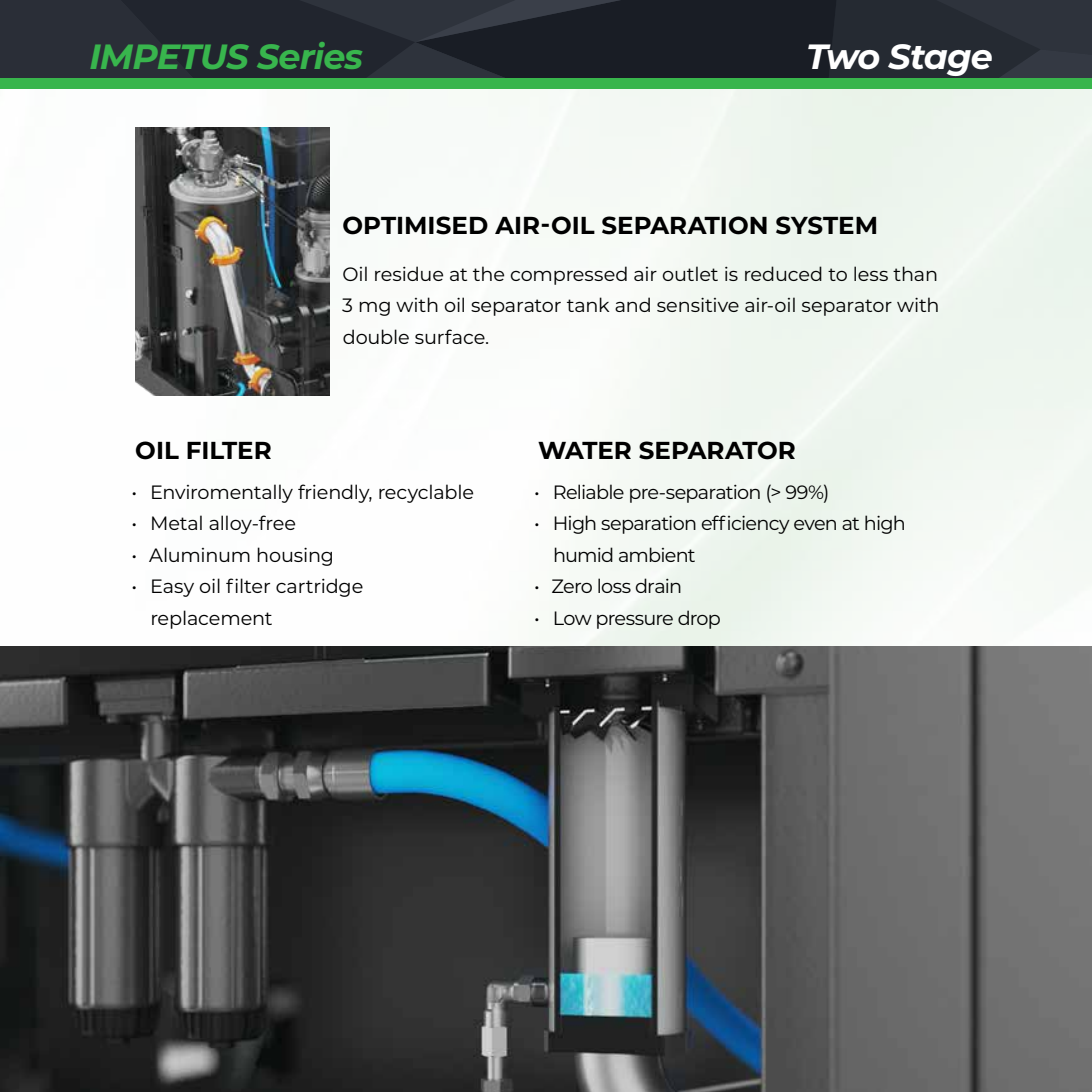
<style>
.page{position:relative;width:1092px;height:1092px;background:#fff}
.page>*{position:absolute;margin:0;border:0;box-sizing:border-box;transform-origin:0 0}
.t1{font:italic 700 35px "Montserrat";letter-spacing:-.025em;color:#38b54d}
.t2{font:italic 700 35px "Montserrat";letter-spacing:-.035em;color:#fff}
.t3{font:700 24.5px "Montserrat";color:#000}
.t4{font:19.25px/31.5px "Montserrat";letter-spacing:-.02em;color:#000;text-align:justify}
.t5{font:19.25px/31.5px "Montserrat";letter-spacing:-.045em;color:#000}
.t6{font:19.25px "Montserrat";letter-spacing:-.04em;color:#000}
</style>
<div class="page">
<img style="left:152px;top:107px;width:939px;height:539px">
<svg style="left:847px;top:0;width:244px;height:107px;background:#4d5358"></svg>
<svg style="left:413px;top:0;width:434px;height:137px;fill:#191d25"></svg>
<svg style="left:0;top:0;width:623px;height:115px"></svg>
<div style="left:0;top:78px;width:1091px;height:11px;background:#38b54c"></div>
<img style="left:0;top:101px;width:75px;height:14px">
<img style="left:0;top:646px;width:1091px;height:445px">
<img style="left:135px;top:127px;width:194px;height:268px">
<h1 class="t1" style="left:89px;top:31px;width:275px">IMPETUS Series</h1>
<h1 class="t2" style="left:806px;top:31px;width:188px">Two Stage</h1>
<p class="t3" style="left:342px;top:208px;width:537px">OPTIMISED AIR-OIL SEPARATION SYSTEM</p>
<p class="t4" style="left:342px;top:257px;width:599px">Oil residue at the compressed air outlet is reduced to less than 3 mg with oil separator tank and sensitive air-oil separator with double surface.</p>
<p class="t3" style="left:135px;top:433px;width:138px">OIL FILTER</p>
<p class="t3" style="left:538px;top:433px;width:259px">WATER SEPARATOR</p>
<p class="t4" style="left:131px;top:475px;width:344px">• Enviromentally friendly, recyclable</p>
<p class="t4" style="left:131px;top:507px;width:166px">• Metal alloy-free</p>
<p class="t4" style="left:131px;top:538px;width:204px">• Aluminum housing</p>
<p class="t4" style="left:150px;top:570px;width:214px;text-indent:-19px">• Easy oil filter cartridge replacement</p>
<p class="t6" style="left:534px;top:479px;width:297px">• Reliable pre-separation (&gt; 99%)</p>
<p class="t5" style="left:553px;top:507px;width:354px;text-indent:-19px">• High separation efficiency even at high humid ambient</p>
<p class="t5" style="left:534px;top:570px;width:149px">• Zero loss drain</p>
<p class="t6" style="left:534px;top:604px;width:188px">• Low pressure drop</p>
</div>
